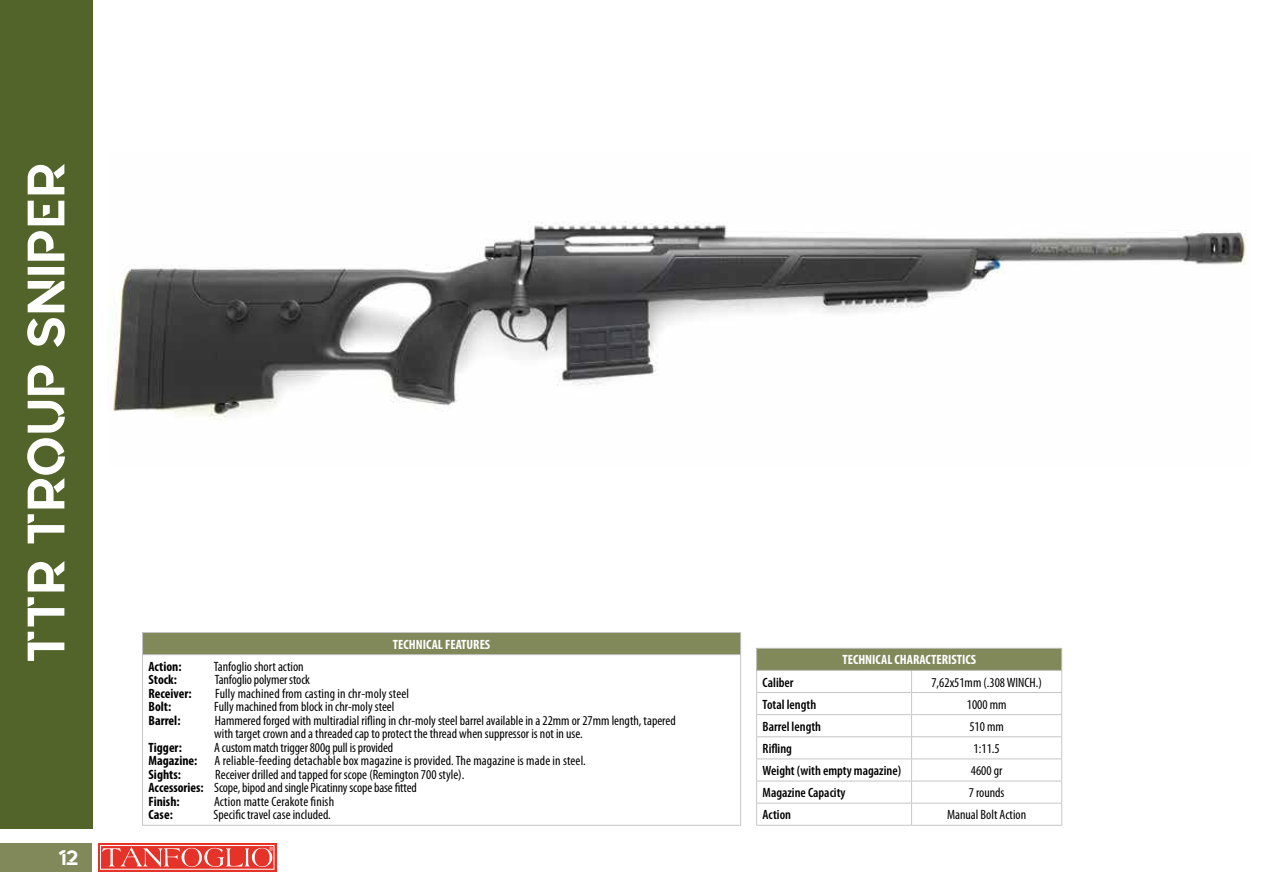
<style>
.page{position:relative;width:1263px;height:893px;background:#fff}
.page>*{position:absolute;margin:0;border:0;box-sizing:border-box;transform-origin:0 0}
.t1{font:52.5px "Quantify";letter-spacing:.05em;color:#fff}
.t2{font:21px "Quantify";color:#fff}
.t3{font:condensed 13.5px/13.5px "Myriad Pro";color:#000}
.t4{font:600 condensed 13.5px "Myriad Pro";color:#000}
.t5{font:700 condensed 13.5px "Myriad Pro";color:#000}
.t6{font:700 condensed 13.5px "Myriad Pro";color:#fff}
.s1{font-weight:700}
</style>
<div class="page">
<div style="left:98px;top:843px;width:178px;height:29px;background:#e63329"></div>
<div style="left:100px;top:845px;width:174px;height:25px;border:1px solid #fff"></div>
<svg style="left:102px;top:847px;width:171px;height:20px"></svg>
<div style="left:0;top:843px;width:92px;height:29px;background:#81885a"></div>
<div style="left:143px;top:632px;width:598px;height:23px;background:#81885a"></div>
<hr style="left:142px;top:632px;width:599px;height:1px;background:#c6c6c6">
<svg style="left:142px;top:633px;width:1px;height:21px"></svg>
<svg style="left:740px;top:633px;width:1px;height:21px"></svg>
<hr style="left:142px;top:654px;width:599px;height:1px;background:#c6c6c6">
<hr style="left:142px;top:655px;width:1px;height:170px;background:#c6c6c6">
<hr style="left:740px;top:655px;width:1px;height:170px;background:#c6c6c6">
<hr style="left:142px;top:825px;width:599px;height:1px;background:#c6c6c6">
<div style="left:0;top:0;width:92px;height:829px;background:#52642a"></div>
<img style="left:113px;top:221px;width:1134px;height:200px">
<div style="left:757px;top:648px;width:305px;height:22px;background:#81885a"></div>
<hr style="left:756px;top:648px;width:155px;height:1px;background:#c6c6c6">
<hr style="left:911px;top:648px;width:151px;height:1px;background:#c6c6c6">
<hr style="left:756px;top:670px;width:155px;height:1px;background:#c6c6c6">
<hr style="left:911px;top:670px;width:151px;height:1px;background:#c6c6c6">
<hr style="left:756px;top:692px;width:155px;height:1px;background:#c6c6c6">
<hr style="left:911px;top:692px;width:151px;height:1px;background:#c6c6c6">
<hr style="left:756px;top:714px;width:155px;height:1px;background:#c6c6c6">
<hr style="left:911px;top:714px;width:151px;height:1px;background:#c6c6c6">
<hr style="left:756px;top:736px;width:155px;height:1px;background:#c6c6c6">
<hr style="left:911px;top:736px;width:151px;height:1px;background:#c6c6c6">
<hr style="left:756px;top:758px;width:155px;height:1px;background:#c6c6c6">
<hr style="left:911px;top:758px;width:151px;height:1px;background:#c6c6c6">
<hr style="left:756px;top:781px;width:155px;height:1px;background:#c6c6c6">
<hr style="left:911px;top:781px;width:151px;height:1px;background:#c6c6c6">
<hr style="left:756px;top:803px;width:155px;height:1px;background:#c6c6c6">
<svg style="left:756px;top:649px;width:1px;height:176px"></svg>
<hr style="left:911px;top:803px;width:151px;height:1px;background:#c6c6c6">
<svg style="left:911px;top:671px;width:1px;height:154px"></svg>
<svg style="left:1061px;top:649px;width:1px;height:176px"></svg>
<hr style="left:756px;top:825px;width:155px;height:1px;background:#c6c6c6">
<hr style="left:911px;top:825px;width:151px;height:1px;background:#c6c6c6">
<h1 class="t1" style="left:16px;top:662px;width:500px;rotate:-90deg">TTR TROUP SNIPER</h1>
<h2 class="t2" style="left:58px;top:846px;width:21px">12</h2>
<p class="t6" style="left:393px;top:636px;width:99px">TECHNICAL FEATURES</p>
<p class="t5" style="left:149px;top:658px;width:35px">Action:</p>
<p class="t3" style="left:214px;top:659px;width:91px">Tanfoglio short action</p>
<p class="t5" style="left:149px;top:671px;width:30px">Stock:</p>
<p class="t3" style="left:215px;top:673px;width:97px">Tanfoglio polymer stock</p>
<p class="t5" style="left:149px;top:685px;width:44px">Receiver:</p>
<p class="t3" style="left:215px;top:686px;width:195px">Fully machined from casting in chr-moly steel</p>
<p class="t5" style="left:149px;top:698px;width:24px">Bolt:</p>
<p class="t3" style="left:214px;top:700px;width:182px">Fully machined from block in chr-moly steel</p>
<p class="t5" style="left:149px;top:712px;width:33px">Barrel:</p>
<p class="t3" style="left:214px;top:713px;width:463px">Hammered forged with multiradial rifling in chr-moly steel barrel available in a 22mm or 27mm length, tapered with target crown and a threaded cap to protect the thread when suppressor is not in use.</p>
<p class="t5" style="left:149px;top:739px;width:35px">Tigger:</p>
<p class="t3" style="left:214px;top:740px;width:181px">A custom match trigger 800g pull is provided</p>
<p class="t5" style="left:149px;top:752px;width:50px">Magazine:</p>
<p class="t3" style="left:215px;top:754px;width:373px">A reliable-feeding detachable box magazine is provided. The magazine is made in steel.</p>
<p class="t5" style="left:149px;top:766px;width:34px">Sights:</p>
<p class="t3" style="left:149px;top:767px;width:317px;text-indent:67px">Receiver drilled and tapped for scope (Remington 700 style).<br><span class="s1">Accessories:</span> Scope, bipod and single Picatinny scope base fitted<br><span class="s1">Finish:</span></p>
<p class="t3" style="left:214px;top:794px;width:122px">Action matte Cerakote finish</p>
<p class="t5" style="left:149px;top:806px;width:26px">Case:</p>
<p class="t3" style="left:214px;top:808px;width:119px">Specific travel case included.</p>
<p class="t6" style="left:842px;top:651px;width:135px">TECHNICAL CHARACTERISTICS</p>
<p class="t4" style="left:763px;top:675px;width:32px">Caliber</p>
<p class="t3" style="left:931px;top:675px;width:112px">7,62x51mm (.308 WINCH.)</p>
<p class="t4" style="left:763px;top:697px;width:55px">Total length</p>
<p class="t3" style="left:967px;top:697px;width:41px">1000 mm</p>
<p class="t4" style="left:763px;top:719px;width:60px">Barrel length</p>
<p class="t3" style="left:969px;top:719px;width:36px">510 mm</p>
<p class="t4" style="left:763px;top:741px;width:31px">Rifling</p>
<p class="t3" style="left:974px;top:741px;width:28px">1:11.5</p>
<p class="t4" style="left:763px;top:763px;width:140px">Weight (with empty magazine)</p>
<p class="t3" style="left:971px;top:764px;width:33px">4600 gr</p>
<p class="t4" style="left:763px;top:785px;width:84px">Magazine Capacity</p>
<p class="t3" style="left:969px;top:786px;width:37px">7 rounds</p>
<p class="t4" style="left:763px;top:807px;width:30px">Action</p>
<p class="t3" style="left:947px;top:808px;width:81px">Manual Bolt Action</p>
</div>
